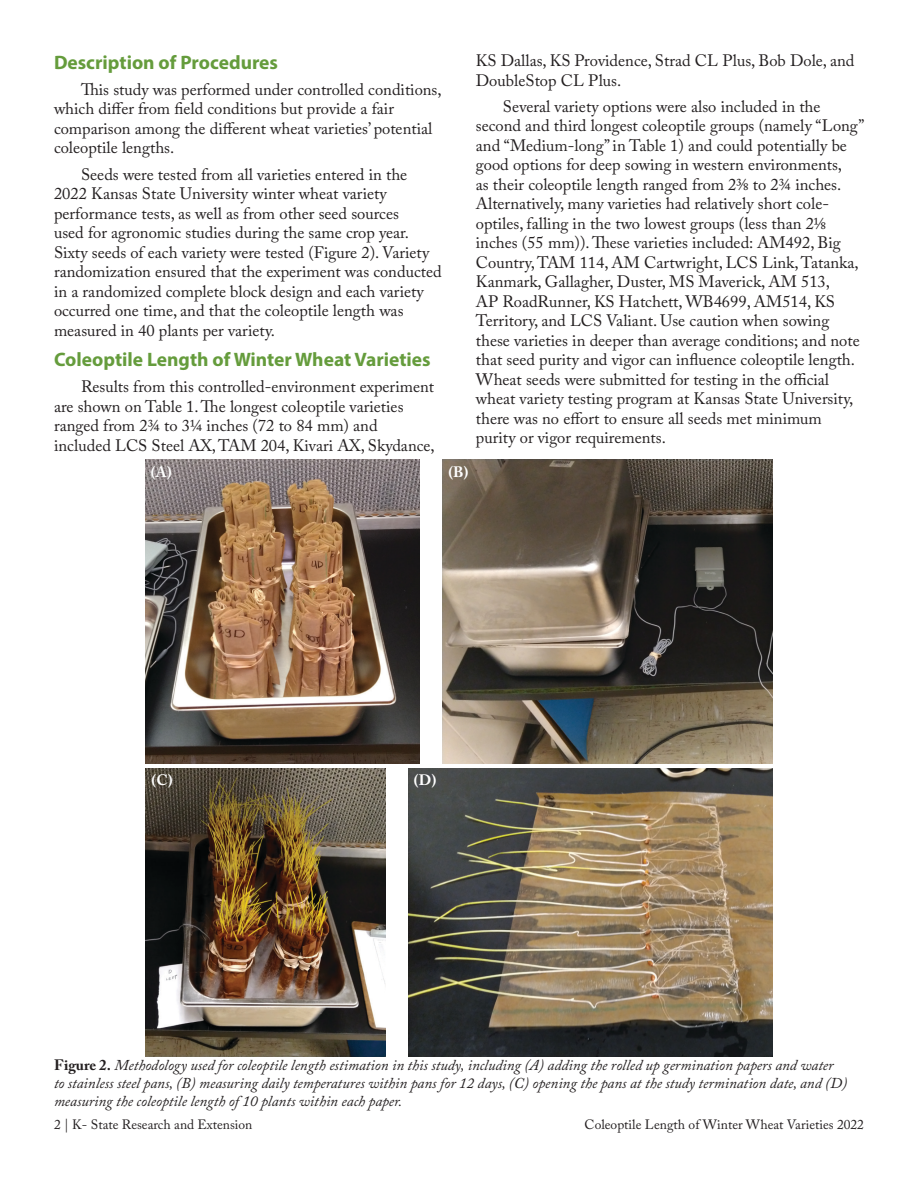
<style>
.page{position:relative;width:918px;height:1188px;background:#fff}
.page>*{position:absolute;margin:0;border:0;box-sizing:border-box;transform-origin:0 0}
.t1{font:700 19.5px "Myriad Pro";color:#659c3c}
.Body{font:16.5px/19.5px "Adobe Caslon Pro";color:#231f20}
.t2{font:italic 15px/18px "Adobe Caslon Pro";color:#231f20}
.t3{font:700 15px "Adobe Caslon Pro";color:#fff}
.t4{font:13.5px "Adobe Caslon Pro";color:#231f20}
.s1{font-weight:700;font-style:normal}
</style>
<div class="page">
<img style="left:146px;top:460px;width:273px;height:303px">
<img style="left:442px;top:460px;width:330px;height:303px">
<img style="left:146px;top:769px;width:240px;height:287px">
<img style="left:409px;top:769px;width:363px;height:287px">
<h2 class="t1" style="left:54px;top:49px;width:226px">Description of Procedures</h2>
<p class="Body" style="left:54px;top:79px;width:389px;text-indent:27px">This study was performed under controlled conditions, which differ from field conditions but provide a fair comparison among the different wheat varieties’ potential coleoptile lengths.</p>
<p class="Body" style="left:54px;top:164px;width:389px;text-indent:27px">Seeds were tested from all varieties entered in the 2022 Kansas State University winter wheat variety performance tests, as well as from other seed sources<br>used for agronomic studies during the same crop year.<br>Sixty seeds of each variety were tested (Figure 2). Variety randomization ensured that the experiment was conducted in a randomized complete block design and each variety occurred one time, and that the coleoptile length was measured in 40 plants per variety.</p>
<h2 class="t1" style="left:54px;top:346px;width:378px">Coleoptile Length of Winter Wheat Varieties</h2>
<p class="Body" style="left:54px;top:377px;width:382px;text-indent:27px">Results from this controlled-environment experiment are shown on Table 1. The longest coleoptile varieties ranged from 23/4 to 31/4 inches (72 to 84 mm) and included LCS Steel AX, TAM 204, Kivari AX, Skydance,</p>
<p class="Body" style="left:476px;top:51px;width:380px">KS Dallas, KS Providence, Strad CL Plus, Bob Dole, and<br>DoubleStop CL Plus.</p>
<p class="Body" style="left:476px;top:96px;width:390px;text-indent:27px">Several variety options were also included in the second and third longest coleoptile groups (namely “Long” and “Medium-long” in Table 1) and could potentially be good options for deep sowing in western environments,<br>as their coleoptile length ranged from 23/8 to 23/4 inches.<br>Alternatively, many varieties had relatively short cole&shy;optiles, falling in the two lowest groups (less than 21/8 inches (55 mm)). These varieties included: AM492, Big Country, TAM 114, AM Cartwright, LCS Link, Tatanka, Kanmark, Gallagher, Duster, MS Maverick, AM 513,<br>AP RoadRunner, KS Hatchett, WB4699, AM514, KS Territory, and LCS Valiant. Use caution when sowing these varieties in deeper than average conditions; and note that seed purity and vigor can influence coleoptile length.<br>Wheat seeds were submitted for testing in the official wheat variety testing program at Kansas State University, there was no effort to ensure all seeds met minimum purity or vigor requirements.</p>
<p class="t3" style="left:151px;top:463px;width:22px">(A)</p>
<p class="t3" style="left:448px;top:463px;width:22px">(B)</p>
<p class="t3" style="left:152px;top:771px;width:23px">(C)</p>
<p class="t3" style="left:414px;top:771px;width:24px">(D)</p>
<p class="t2" style="left:54px;top:1056px;width:795px"><span class="s1">Figure 2.</span> Methodology used for coleoptile length estimation in this study, including (A) adding the rolled up germination papers and water to stainless steel pans, (B) measuring daily temperatures within pans for 12 days, (C) opening the pans at the study termination date, and (D) measuring the coleoptile length of 10 plants within each paper.</p>
<p class="t4" style="left:54px;top:1117px;width:200px">2 | K- State Research and Extension</p>
<p class="t4" style="left:585px;top:1117px;width:281px">Coleoptile Length of Winter Wheat Varieties 2022</p>
</div>
